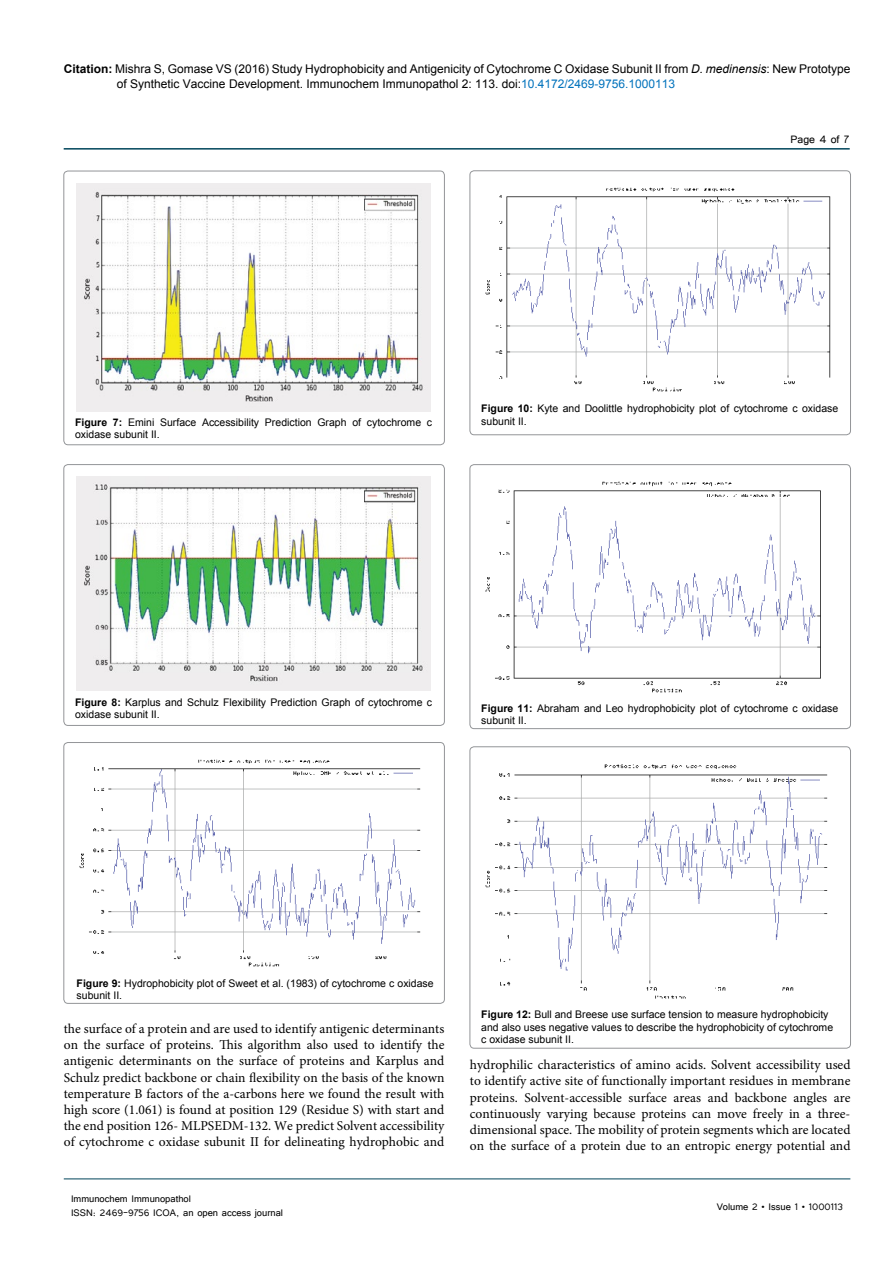
<style>
.page{position:relative;width:893px;height:1263px;background:#fff}
.page>*{position:absolute;margin:0;border:0;box-sizing:border-box;transform-origin:0 0}
.t1{font:13.5px/16.2px "Minion Pro";color:#000;text-align:justify}
.t2{font:13.5px "Tunga";color:#000}
.t3{font:12px/15px "Arial";color:#000}
.t4{font:12px/14.4px "Tunga";color:#000}
.t5{font:10.5px/12.6px "Arial";color:#000}
.s1{font-weight:700}
.s2{font-style:italic}
.s3{color:#0072bc}
</style>
<div class="page">
<hr style="left:64px;top:148px;width:786px;height:2px;background:#00455b">
<hr style="left:64px;top:1179px;width:786px;height:1px;background:#00455b">
<div style="left:64px;top:171px;width:380px;height:274px;border:1px solid #939598;border-radius:4px"></div>
<img style="left:76px;top:183px;width:355px;height:229px">
<div style="left:470px;top:171px;width:380px;height:264px;border:1px solid #939598;border-radius:4px"></div>
<img style="left:485px;top:187px;width:346px;height:205px">
<div style="left:470px;top:465px;width:380px;height:264px;border:1px solid #939598;border-radius:4px"></div>
<img style="left:485px;top:481px;width:336px;height:211px">
<div style="left:470px;top:747px;width:380px;height:301px;border:1px solid #939598;border-radius:4px"></div>
<img style="left:485px;top:764px;width:343px;height:235px">
<div style="left:64px;top:464px;width:380px;height:261px;border:1px solid #939598;border-radius:4px"></div>
<img style="left:76px;top:477px;width:355px;height:213px">
<div style="left:64px;top:742px;width:380px;height:261px;border:1px solid #939598;border-radius:4px"></div>
<img style="left:79px;top:759px;width:342px;height:208px">
<p class="t3" style="left:117px;top:61px;width:735px;text-indent:-53px"><span class="s1">Citation:</span> Mishra S, Gomase VS (2016) Study Hydrophobicity and Antigenicity of Cytochrome C Oxidase Subunit II from <span class="s2">D. medinensis</span>: New Prototype of Synthetic Vaccine Development. Immunochem Immunopathol 2: 113. doi:<span class="s3">10.4172/2469-9756.1000113</span></p>
<p class="t2" style="left:790px;top:131px;width:60px">Page 4 of 7</p>
<p class="t5" style="left:75px;top:416px;width:359px"><span class="s1">Figure 7:</span> Emini Surface Accessibility Prediction Graph of cytochrome c oxidase subunit II.</p>
<p class="t5" style="left:481px;top:402px;width:358px"><span class="s1">Figure 10:</span> Kyte and Doolittle hydrophobicity plot of cytochrome c oxidase subunit II.</p>
<p class="t5" style="left:75px;top:696px;width:359px"><span class="s1">Figure 8:</span> Karplus and Schulz Flexibility Prediction Graph of cytochrome c oxidase subunit II.</p>
<p class="t5" style="left:481px;top:702px;width:359px"><span class="s1">Figure 11:</span> Abraham and Leo hydrophobicity plot of cytochrome c oxidase subunit II.</p>
<p class="t5" style="left:77px;top:977px;width:359px"><span class="s1">Figure 9:</span> Hydrophobicity plot of Sweet et al. (1983) of cytochrome c oxidase subunit II.</p>
<p class="t1" style="left:64px;top:1020px;width:382px">the surface of a protein and are used to identify antigenic determinants on the surface of proteins. This algorithm also used to identify the antigenic determinants on the surface of proteins and Karplus and Schulz predict backbone or chain flexibility on the basis of the known temperature B factors of the a-carbons here we found the result with high score (1.061) is found at position 129 (Residue S) with start and the end position 126- MLPSEDM-132. We predict Solvent accessibility of cytochrome c oxidase subunit II for delineating hydrophobic and</p>
<p class="t4" style="left:71px;top:1190px;width:214px">Immunochem Immunopathol<br>ISSN: 2469-9756 ICOA, an open access journal</p>
<p class="t5" style="left:481px;top:1008px;width:353px"><span class="s1">Figure 12:</span> Bull and Breese use surface tension to measure hydrophobicity and also uses negative values to describe the hydrophobicity of cytochrome c oxidase subunit II.</p>
<p class="t1" style="left:470px;top:1057px;width:382px">hydrophilic characteristics of amino acids. Solvent accessibility used to identify active site of functionally important residues in membrane proteins. Solvent-accessible surface areas and backbone angles are continuously varying because proteins can move freely in a three&shy;dimensional space. The mobility of protein segments which are located on the surface of a protein due to an entropic energy potential and</p>
<p class="t4" style="left:717px;top:1199px;width:128px">Volume 2 • Issue 1 • 1000113</p>
</div>
